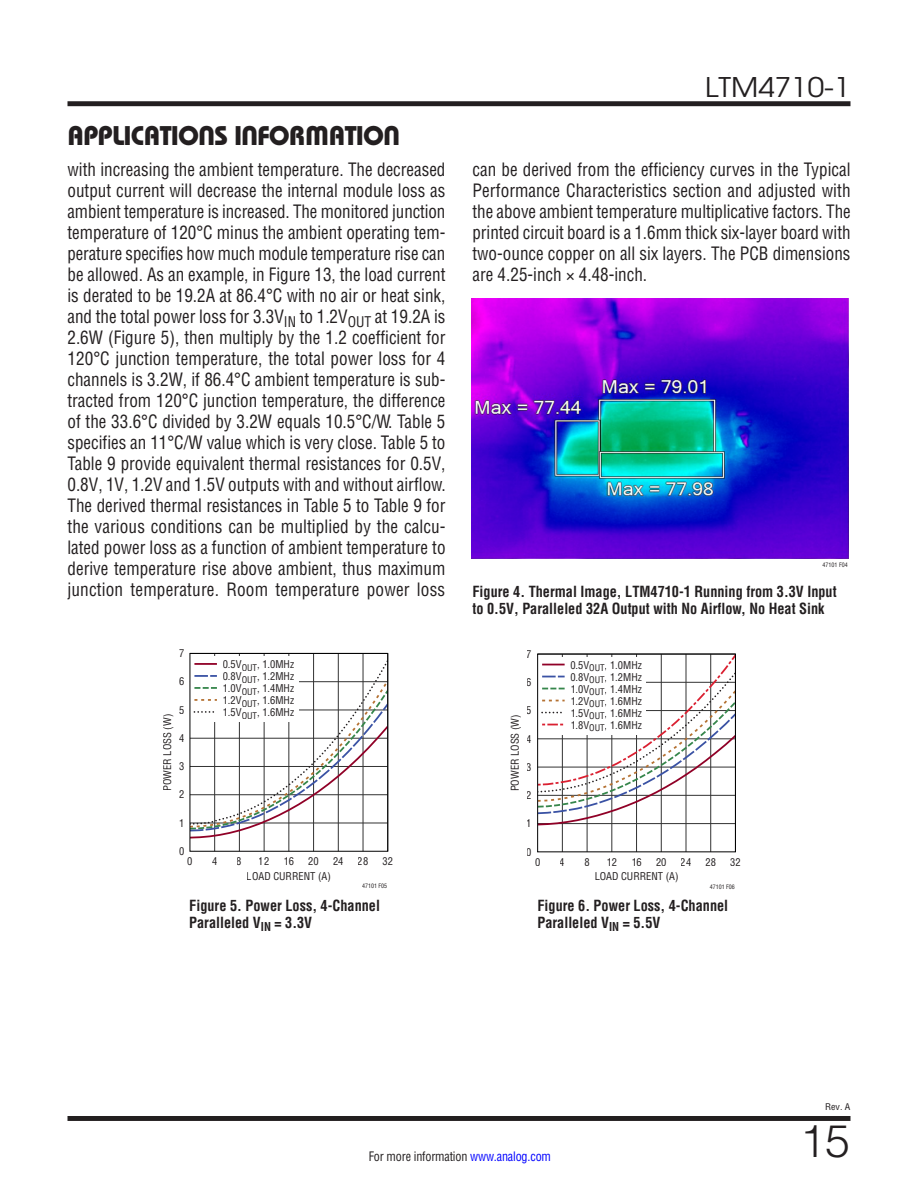
<style>
.page{position:relative;width:918px;height:1188px;background:#fff}
.page>*{position:absolute;margin:0;border:0;box-sizing:border-box;transform-origin:0 0}
.t1{font:300 45px "Linear Helvetica";color:#231f20}
.t2{font:27px "Linear Bauhaus";letter-spacing:-.02em;color:#231f20}
.t3{font:27px "ITC Avant Garde Pro";color:#231f20;scale:1.1 1}
.Body_text{font:18px/21px "Linear Helv Cond";color:#231f20;text-align:justify;scale:.95 1}
.t4{font:700 15px/16.5px "Linear Helv Cond";color:#231f20;scale:.95 1}
.t5{font:12.75px "Linear Helv Cond";letter-spacing:-.015em;color:#231f20;scale:.95 1}
.t6{font:10.5px/12px "Linear Helv Cond";color:#231f20;text-align:justify}
.t7{font:9px "Linear Helv Cond";color:#231f20;scale:1.1 1}
.t8{font:6px "Linear Helv Cond";color:#231f20}
.s1{color:#00f}
</style>
<div class="page">
<div style="left:68px;top:1116px;width:782px;height:5px;background:#231f20"></div>
<div style="left:68px;top:101px;width:782px;height:5px;background:#231f20"></div>
<hr style="left:214px;top:653px;width:1px;height:198px;background:#323232">
<hr style="left:239px;top:653px;width:1px;height:198px;background:#323232">
<hr style="left:264px;top:653px;width:1px;height:198px;background:#323232">
<hr style="left:289px;top:653px;width:1px;height:198px;background:#323232">
<hr style="left:313px;top:653px;width:1px;height:198px;background:#323232">
<hr style="left:338px;top:653px;width:1px;height:198px;background:#323232">
<hr style="left:363px;top:653px;width:1px;height:198px;background:#323232">
<svg style="left:191px;top:658px;width:195px;height:181px"></svg>
<div style="left:189px;top:653px;width:199px;height:199px;border:1px solid #000"></div>
<hr style="left:562px;top:654px;width:1px;height:198px;background:#323232">
<hr style="left:587px;top:654px;width:1px;height:198px;background:#323232">
<hr style="left:612px;top:654px;width:1px;height:198px;background:#323232">
<hr style="left:636px;top:654px;width:1px;height:198px;background:#323232">
<hr style="left:661px;top:654px;width:1px;height:198px;background:#323232">
<hr style="left:686px;top:654px;width:1px;height:198px;background:#323232">
<hr style="left:710px;top:654px;width:1px;height:198px;background:#323232">
<svg style="left:539px;top:656px;width:195px;height:170px"></svg>
<div style="left:537px;top:654px;width:199px;height:198px;border:1px solid #000"></div>
<img style="left:472px;top:299px;width:377px;height:259px">
<p class="t2" style="left:68px;top:119px;width:334px">APPLICATIONS INFORMATION</p>
<h2 class="t3" style="left:705px;top:70px;width:134px">LTM4710-1</h2>
<p class="Body_text" style="left:68px;top:159px;width:400px">with increasing the ambient temperature. The decreased output current will decrease the internal module loss as ambient temperature is increased. The monitored junction temperature of 120°C minus the ambient operating tem&shy;perature specifies how much module temperature rise can be allowed. As an example, in Figure 13, the load current is derated to be 19.2A at 86.4°C with no air or heat sink, and the total power loss for 3.3V<sub>IN</sub> to 1.2V<sub>OUT</sub> at 19.2A is 2.6W (Figure 5), then multiply by the 1.2 coefficient for 120°C junction temperature, the total power loss for 4 channels is 3.2W, if 86.4°C ambient temperature is sub&shy;tracted from 120°C junction temperature, the difference of the 33.6°C divided by 3.2W equals 10.5°C/W. Table 5 specifies an 11°C/W value which is very close. Table 5 to Table 9 provide equivalent thermal resistances for 0.5V, 0.8V, 1V, 1.2V and 1.5V outputs with and without airflow.<br>The derived thermal resistances in Table 5 to Table 9 for the various conditions can be multiplied by the calcu&shy;lated power loss as a function of ambient temperature to derive temperature rise above ambient, thus maximum junction temperature. Room temperature power loss</p>
<p class="Body_text" style="left:472px;top:159px;width:400px">can be derived from the efficiency curves in the Typical Performance Characteristics section and adjusted with the above ambient temperature multiplicative factors. The printed circuit board is a 1.6mm thick six-layer board with two-ounce copper on all six layers. The PCB dimensions are 4.25‑inch × 4.48-inch.</p>
<p class="t8" style="left:823px;top:561px;width:27px">47101 F04</p>
<p class="t4" style="left:472px;top:583px;width:385px">Figure 4. Thermal Image, LTM4710-1 Running from 3.3V Input to 0.5V, Paralleled 32A Output with No Airflow, No Heat Sink</p>
<p class="t6" style="left:179px;top:647px;width:7px">7</p>
<p class="t6" style="left:527px;top:648px;width:7px">7</p>
<p class="t6" style="left:179px;top:676px;width:7px">6</p>
<p class="t6" style="left:179px;top:704px;width:7px">5</p>
<p class="t6" style="left:161px;top:791px;width:78px;rotate:-90deg">POWER LOSS (W)</p>
<p class="t6" style="left:179px;top:732px;width:7px">4</p>
<p class="t6" style="left:179px;top:760px;width:7px">3</p>
<p class="t6" style="left:179px;top:789px;width:7px">2</p>
<p class="t6" style="left:223px;top:659px;width:73px">0.5V<sub>OUT</sub>, 1.0MHz 0.8V<sub>OUT</sub>, 1.2MHz 1.0V<sub>OUT</sub>, 1.4MHz 1.2V<sub>OUT</sub>, 1.6MHz 1.5V<sub>OUT</sub>, 1.6MHz</p>
<p class="t6" style="left:527px;top:676px;width:7px">6</p>
<p class="t6" style="left:527px;top:704px;width:7px">5</p>
<p class="t6" style="left:509px;top:791px;width:78px;rotate:-90deg">POWER LOSS (W)</p>
<p class="t6" style="left:527px;top:733px;width:7px">4</p>
<p class="t6" style="left:527px;top:761px;width:7px">3</p>
<p class="t6" style="left:527px;top:789px;width:7px">2</p>
<p class="t6" style="left:570px;top:659px;width:73px">0.5V<sub>OUT</sub>, 1.0MHz 0.8V<sub>OUT</sub>, 1.2MHz 1.0V<sub>OUT</sub>, 1.4MHz 1.2V<sub>OUT</sub>, 1.6MHz 1.5V<sub>OUT</sub>, 1.6MHz 1.8V<sub>OUT</sub>, 1.6MHz</p>
<p class="t6" style="left:179px;top:817px;width:7px">1</p>
<p class="t6" style="left:527px;top:817px;width:7px">1</p>
<p class="t6" style="left:179px;top:845px;width:7px">0</p>
<p class="t6" style="left:187px;top:855px;width:7px">0</p>
<p class="t6" style="left:212px;top:855px;width:7px">4</p>
<p class="t6" style="left:237px;top:855px;width:7px">8</p>
<p class="t6" style="left:259px;top:855px;width:12px">12</p>
<p class="t6" style="left:284px;top:855px;width:12px">16</p>
<p class="t6" style="left:308px;top:855px;width:12px">20</p>
<p class="t6" style="left:333px;top:855px;width:12px">24</p>
<p class="t6" style="left:358px;top:855px;width:12px">28</p>
<p class="t6" style="left:383px;top:855px;width:12px">32</p>
<p class="t6" style="left:527px;top:846px;width:7px">0</p>
<p class="t6" style="left:535px;top:856px;width:7px">0</p>
<p class="t6" style="left:560px;top:856px;width:7px">4</p>
<p class="t6" style="left:584px;top:856px;width:7px">8</p>
<p class="t6" style="left:607px;top:856px;width:12px">12</p>
<p class="t6" style="left:631px;top:856px;width:12px">16</p>
<p class="t6" style="left:656px;top:856px;width:12px">20</p>
<p class="t6" style="left:681px;top:856px;width:12px">24</p>
<p class="t6" style="left:705px;top:856px;width:12px">28</p>
<p class="t6" style="left:730px;top:856px;width:12px">32</p>
<p class="t6" style="left:247px;top:870px;width:85px">LOAD CURRENT (A)</p>
<p class="t8" style="left:362px;top:883px;width:27px">47101 F05</p>
<p class="t6" style="left:595px;top:870px;width:85px">LOAD CURRENT (A)</p>
<p class="t8" style="left:710px;top:883px;width:27px">47101 F06</p>
<p class="t4" style="left:189px;top:897px;width:202px">Figure 5. Power Loss, 4-Channel<br>Paralleled V<sub>IN</sub> = 3.3V</p>
<p class="t4" style="left:537px;top:897px;width:202px">Figure 6. Power Loss, 4-Channel<br>Paralleled V<sub>IN</sub> = 5.5V</p>
<p class="t5" style="left:369px;top:1148px;width:193px">For more information <span class="s1">www.analog.com</span></p>
<p class="t7" style="left:825px;top:1102px;width:24px">Rev. A</p>
<h1 class="t1" style="left:800px;top:1113px;width:52px">15</h1>
</div>
